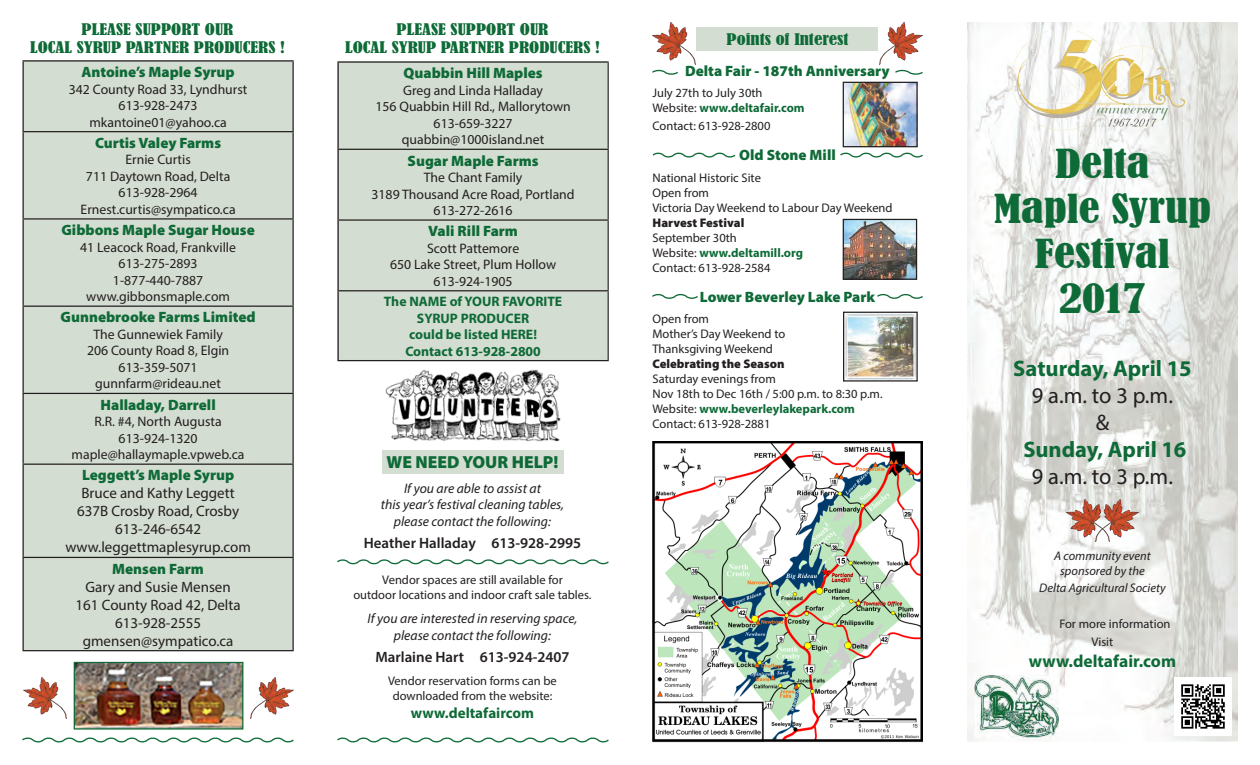
<style>
.page{position:relative;width:1260px;height:765px;background:#fff}
.page>*{position:absolute;margin:0;border:0;box-sizing:border-box;transform-origin:0 0}
.t1{font:condensed 37.5px/45px "Bernard";color:#0e6a37;text-align:center;scale:1.25 1}
.t2{font:700 22.5px "Myriad Pro";color:#0e6a37}
.t3{font:22.5px/27px "Myriad Pro";color:#231f20;text-align:center}
.t4{font:700 17.5px "Myriad Pro";color:#0e6a37}
.t5{font:900 17.5px "Myriad Pro";color:#0e6a37}
.t6{font:900 15px "Myriad Pro";color:#0e6a37}
.t7{font:15px/18px "Myriad Pro";color:#231f20;text-align:center}
.t8{font:condensed 15px/18px "Bernard";color:#0e6a37;text-align:center;scale:1.25 1}
.t9{font:600 15px "Myriad Pro";color:#231f20}
.t10{font:700 15px "Myriad Pro";color:#0e6a37}
.t11{font:13.75px/16.5px "Myriad Pro";color:#231f20;text-align:center}
.t12{font:italic 13.75px/16.5px "Myriad Pro";color:#231f20;text-align:center}
.t13{font:700 13.75px/16.5px "Myriad Pro";color:#0e6a37;text-align:center}
.t14{font:12.5px/15px "Myriad Pro";color:#231f20}
.t15{font:italic 12.5px/15px "Myriad Pro";color:#231f20;text-align:center}
.t16{font:900 12.5px "Myriad Pro";color:#231f20}
.s1{font-weight:700;color:#0e6a37}
</style>
<div class="page">
<div style="left:382px;top:450px;width:182px;height:24px;background:#d4ddd1"></div>
<div style="left:697px;top:27px;width:181px;height:24px;background:#d4ddd1"></div>
<div style="left:23px;top:61px;width:270px;height:589px;background:#d4ddd1"></div>
<div style="left:338px;top:62px;width:270px;height:299px;background:#d4ddd1"></div>
<img style="left:968px;top:22px;width:270px;height:720px">
<img style="left:652px;top:441px;width:270px;height:302px">
<img style="left:1175px;top:678px;width:57px;height:57px">
<hr style="left:22px;top:60px;width:272px;height:2px;background:#231f20">
<hr style="left:22px;top:62px;width:2px;height:69px;background:#231f20">
<hr style="left:292px;top:62px;width:2px;height:69px;background:#231f20">
<hr style="left:22px;top:131px;width:272px;height:1px;background:#231f20">
<hr style="left:22px;top:132px;width:2px;height:86px;background:#231f20">
<hr style="left:292px;top:132px;width:2px;height:86px;background:#231f20">
<hr style="left:22px;top:218px;width:272px;height:2px;background:#231f20">
<hr style="left:22px;top:220px;width:2px;height:86px;background:#231f20">
<hr style="left:292px;top:220px;width:2px;height:86px;background:#231f20">
<hr style="left:22px;top:306px;width:272px;height:1px;background:#231f20">
<hr style="left:22px;top:307px;width:2px;height:86px;background:#231f20">
<hr style="left:292px;top:307px;width:2px;height:86px;background:#231f20">
<hr style="left:22px;top:393px;width:272px;height:1px;background:#231f20">
<hr style="left:22px;top:394px;width:2px;height:70px;background:#231f20">
<hr style="left:292px;top:394px;width:2px;height:70px;background:#231f20">
<hr style="left:22px;top:464px;width:272px;height:1px;background:#231f20">
<hr style="left:22px;top:465px;width:2px;height:92px;background:#231f20">
<hr style="left:292px;top:465px;width:2px;height:92px;background:#231f20">
<hr style="left:22px;top:557px;width:272px;height:1px;background:#231f20">
<hr style="left:22px;top:558px;width:2px;height:92px;background:#231f20">
<hr style="left:292px;top:558px;width:2px;height:92px;background:#231f20">
<hr style="left:22px;top:650px;width:272px;height:1px;background:#231f20">
<hr style="left:338px;top:61px;width:271px;height:2px;background:#231f20">
<hr style="left:338px;top:63px;width:1px;height:86px;background:#231f20">
<hr style="left:608px;top:63px;width:1px;height:86px;background:#231f20">
<hr style="left:338px;top:149px;width:271px;height:1px;background:#231f20">
<hr style="left:338px;top:150px;width:1px;height:69px;background:#231f20">
<hr style="left:608px;top:150px;width:1px;height:69px;background:#231f20">
<hr style="left:338px;top:219px;width:271px;height:2px;background:#231f20">
<hr style="left:338px;top:221px;width:1px;height:69px;background:#231f20">
<hr style="left:608px;top:221px;width:1px;height:69px;background:#231f20">
<hr style="left:338px;top:290px;width:271px;height:1px;background:#231f20">
<hr style="left:338px;top:291px;width:1px;height:69px;background:#231f20">
<hr style="left:608px;top:291px;width:1px;height:69px;background:#231f20">
<hr style="left:338px;top:360px;width:271px;height:1px;background:#231f20">
<img style="left:385px;top:370px;width:176px;height:71px">
<img style="left:1011px;top:32px;width:181px;height:100px">
<img style="left:975px;top:676px;width:84px;height:62px">
<img style="left:76px;top:664px;width:165px;height:64px">
<div style="left:74px;top:662px;width:169px;height:68px;border:1px solid #0e6a37"></div>
<svg style="left:22px;top:737px;width:272px;height:6px"></svg>
<svg style="left:337px;top:559px;width:272px;height:6px"></svg>
<svg style="left:895px;top:70px;width:28px;height:5px"></svg>
<svg style="left:840px;top:152px;width:83px;height:6px"></svg>
<svg style="left:877px;top:294px;width:46px;height:5px"></svg>
<svg style="left:652px;top:294px;width:46px;height:5px"></svg>
<svg style="left:652px;top:152px;width:84px;height:6px"></svg>
<svg style="left:652px;top:70px;width:26px;height:5px"></svg>
<img style="left:845px;top:84px;width:71px;height:61px">
<div style="left:843px;top:82px;width:75px;height:65px;border:1px solid #231f20"></div>
<img style="left:845px;top:221px;width:70px;height:57px">
<div style="left:843px;top:219px;width:74px;height:61px;border:1px solid #231f20"></div>
<img style="left:845px;top:314px;width:71px;height:66px">
<div style="left:843px;top:312px;width:75px;height:70px;border:1px solid #231f20"></div>
<img style="left:652px;top:22px;width:43px;height:42px">
<img style="left:880px;top:22px;width:42px;height:42px">
<img style="left:1067px;top:500px;width:29px;height:41px">
<img style="left:1096px;top:499px;width:43px;height:42px">
<img style="left:23px;top:677px;width:43px;height:42px">
<img style="left:251px;top:677px;width:42px;height:42px">
<svg style="left:337px;top:737px;width:272px;height:6px"></svg>
<p class="t8" style="left:30px;top:20px;width:205px">PLEASE SUPPORT OUR<br>LOCAL SYRUP PARTNER PRODUCERS !</p>
<p class="t6" style="left:82px;top:62px;width:155px">Antoine’s Maple Syrup</p>
<p class="t11" style="left:69px;top:81px;width:180px">342 County Road 33, Lyndhurst<br>613-928-2473 mkantoine01@yahoo.ca</p>
<p class="t6" style="left:95px;top:133px;width:128px">Curtis Valey Farms</p>
<p class="t11" style="left:81px;top:151px;width:157px">Ernie Curtis<br>711 Daytown Road, Delta<br>613-928-2964<br>Ernest.curtis@sympatico.ca</p>
<p class="t6" style="left:61px;top:220px;width:195px">Gibbons Maple Sugar House</p>
<p class="t11" style="left:80px;top:239px;width:157px">41 Leacock Road, Frankville<br>613-275-2893<br>1-877-440-7887 www.gibbonsmaple.com</p>
<p class="t6" style="left:61px;top:307px;width:196px">Gunnebrooke Farms Limited</p>
<p class="t11" style="left:87px;top:326px;width:144px">The Gunnewiek Family<br>206 County Road 8, Elgin<br>613-359-5071 gunnfarm@rideau.net</p>
<p class="t6" style="left:101px;top:395px;width:117px">Halladay, Darrell</p>
<p class="t11" style="left:72px;top:413px;width:175px">R.R. #4, North Augusta<br>613-924-1320 maple@hallaymaple.vpweb.ca</p>
<p class="t6" style="left:82px;top:465px;width:154px">Leggett’s Maple Syrup</p>
<p class="t7" style="left:65px;top:484px;width:187px">Bruce and Kathy Leggett<br>637B Crosby Road, Crosby<br>613-246-6542 www.leggettmaplesyrup.com</p>
<p class="t6" style="left:112px;top:559px;width:93px">Mensen Farm</p>
<p class="t7" style="left:76px;top:577px;width:167px">Gary and Susie Mensen<br>161 County Road 42, Delta<br>613-928-2555 gmensen@sympatico.ca</p>
<p class="t8" style="left:345px;top:20px;width:205px">PLEASE SUPPORT OUR<br>LOCAL SYRUP PARTNER PRODUCERS !</p>
<p class="t6" style="left:404px;top:63px;width:141px">Quabbin Hill Maples</p>
<p class="t11" style="left:375px;top:82px;width:197px">Greg and Linda Halladay<br>156 Quabbin Hill Rd., Mallorytown<br>613-659-3227 quabbin@1000island.net</p>
<p class="t6" style="left:408px;top:150px;width:132px">Sugar Maple Farms</p>
<p class="t11" style="left:372px;top:169px;width:205px">The Chant Family<br>3189 Thousand Acre Road, Portland<br>613-272-2616</p>
<p class="t6" style="left:428px;top:221px;width:91px">Vali Rill Farm</p>
<p class="t11" style="left:390px;top:240px;width:168px">Scott Pattemore<br>650 Lake Street, Plum Hollow<br>613-924-1905</p>
<p class="t13" style="left:384px;top:293px;width:180px">The NAME of YOUR FAVORITE<br>SYRUP PRODUCER<br>could be listed HERE!<br>Contact 613-928-2800</p>
<p class="t5" style="left:387px;top:450px;width:173px">WE NEED YOUR HELP!</p>
<p class="t12" style="left:381px;top:480px;width:185px">If you are able to assist at<br>this year’s festival cleaning tables, please contact the following:</p>
<p class="t9" style="left:364px;top:534px;width:219px">Heather Halladay 613-928-2995</p>
<p class="t14" style="left:353px;top:572px;width:240px;text-align:center">Vendor spaces are still available for<br>outdoor locations and indoor craft sale tables.</p>
<p class="t12" style="left:368px;top:610px;width:211px">If you are interested in reserving space, please contact the following:</p>
<p class="t9" style="left:375px;top:648px;width:196px">Marlaine Hart 613-924-2407</p>
<p class="t14" style="left:388px;top:673px;width:170px;text-align:center">Vendor reservation forms can be downloaded from the website:</p>
<p class="t10" style="left:411px;top:703px;width:125px">www.deltafaircom</p>
<p class="t8" style="left:727px;top:31px;width:99px">Points of Interest</p>
<p class="t6" style="left:685px;top:61px;width:206px">Delta Fair - 187th Anniversary</p>
<p class="t14" style="left:652px;top:85px;width:154px">July 27th to July 30th<br>Website: <span class="s1">www.deltafair.com</span></p>
<p class="t14" style="left:652px;top:118px;width:119px">Contact: 613-928-2800</p>
<p class="t6" style="left:739px;top:145px;width:98px">Old Stone Mill</p>
<p class="t14" style="left:652px;top:170px;width:242px">National Historic Site<br>Open from<br>Victoria Day Weekend to Labour Day Weekend</p>
<p class="t16" style="left:652px;top:214px;width:93px">Harvest Festival</p>
<p class="t14" style="left:652px;top:230px;width:152px">September 30th<br>Website: <span class="s1">www.deltamill.org<br></span>Contact: 613-928-2584</p>
<p class="t6" style="left:700px;top:287px;width:177px">Lower Beverley Lake Park</p>
<p class="t14" style="left:652px;top:311px;width:134px">Open from<br>Mother’s Day Weekend to<br>Thanksgiving Weekend</p>
<p class="t16" style="left:652px;top:356px;width:134px">Celebrating the Season</p>
<p class="t14" style="left:652px;top:371px;width:232px">Saturday evenings from<br>Nov 18th to Dec 16th / 5:00 p.m. to 8:30 p.m.<br>Website: <span class="s1">www.beverleylakepark.com<br></span>Contact: 613-928-2881</p>
<h1 class="t1" style="left:994px;top:141px;width:175px">Delta<br>Maple Syrup<br>Festival<br>2017</h1>
<h2 class="t2" style="left:1013px;top:354px;width:180px">Saturday, April 15</h2>
<h2 class="t3" style="left:1032px;top:381px;width:143px">9 a.m. to 3 p.m. &amp;</h2>
<h2 class="t2" style="left:1023px;top:435px;width:165px">Sunday, April 16</h2>
<h2 class="t3" style="left:1032px;top:462px;width:143px">9 a.m. to 3 p.m.</h2>
<p class="t15" style="left:1054px;top:548px;width:98px">A community event sponsored by the</p>
<p class="t15" style="left:1039px;top:580px;width:128px">Delta Agricultural Society</p>
<p class="t14" style="left:1092px;top:614px;width:80px;line-height:18px;text-indent:-32px">For more information<br>Visit</p>
<p class="t4" style="left:1029px;top:649px;width:149px">www.deltafair.com</p>
</div>
